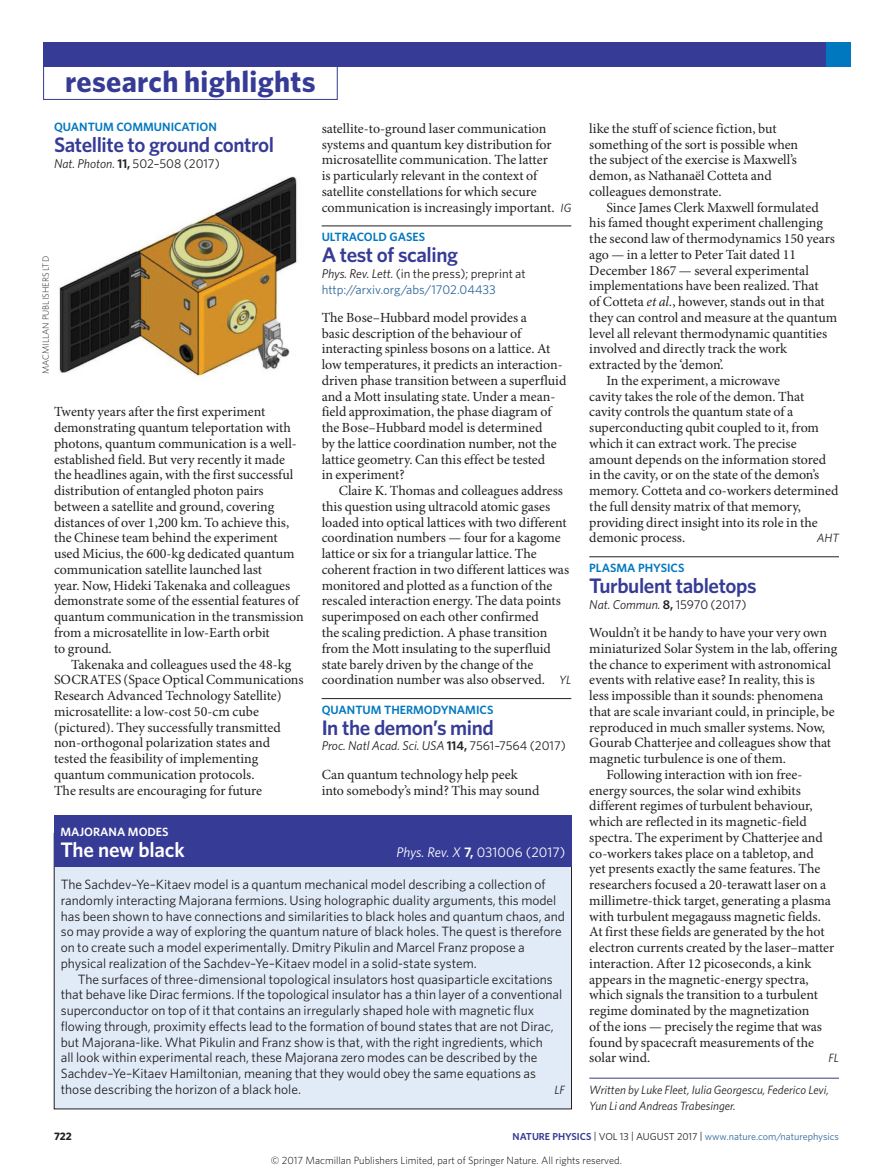
<style>
.page{position:relative;width:893px;height:1174px;background:#fff}
.page>*{position:absolute;margin:0;border:0;box-sizing:border-box;transform-origin:0 0}
.t1{font:700 30px "Whitney";letter-spacing:.01em;color:#363b95}
.Title{font:600 21px "Whitney";letter-spacing:-.02em;color:#363b95}
.RH_box_title{font:600 21px "Whitney";letter-spacing:-.01em;color:#fff}
.Body_text{font:13.95px/15.8px "Minion Pro";color:#231f20}
.Body_first{font:13.95px/15.8px "Minion Pro";color:#231f20}
.RH_box_title-2{font:13.95px "Whitney";color:#fff}
.Box_body_text{font:13.5px/15.8px "Whitney";color:#231f20}
.Box_body_first{font:13.5px/15.8px "Whitney";color:#231f20}
.Journal_DOI_ref{font:12.75px/15.8px "Whitney";color:#2f679b}
.Journal_DOI_ref-2{font:italic 12.75px "Whitney";color:#231f20}
.Journal_DOI_ref-3{font:12.75px "Whitney";color:#231f20}
.Author_information{font:italic 12px/15.8px "Whitney";color:#231f20}
.Subject_w_rule{font:600 12px "Whitney";color:#0078c0}
.Subject{font:600 12px "Whitney";color:#0078c0}
.RH_box_subject{font:600 12px "Whitney";color:#fff}
.Body_text-2{font:italic 12px "Whitney";color:#231f20}
.Box_body_text-2{font:italic 12px "Whitney";color:#231f20}
.t2{font:700 10.8px "Whitney";color:#231f20}
.t3{font:300 10.5px "Whitney";color:#000}
.t4{font:10.2px "Whitney";color:#2f679b}
.Picture_credit{font:9px "Whitney Light 2";color:#231f20}
.s1{font-style:italic}
.s2{font-weight:600}
.s3{font-family:"Whitney";font-style:italic;font-size:12px}
.s4{font-style:italic;color:#231f20}
.s5{color:#231f20}
.s6{font-weight:600;font-style:normal}
.s7{font-style:normal}
.s8{font-weight:600;color:#363b95}
</style>
<div class="page">
<div style="left:43px;top:66px;width:295px;height:34px;border:1px solid #363b95"></div>
<div style="left:43px;top:43px;width:806px;height:24px;background:#363b95"></div>
<div style="left:826px;top:43px;width:24px;height:24px;background:#0078c0"></div>
<hr style="left:322px;top:226px;width:249px;height:1px;background:#231f20">
<hr style="left:322px;top:698px;width:249px;height:1px;background:#231f20">
<hr style="left:589px;top:556px;width:250px;height:1px;background:#231f20">
<hr style="left:589px;top:1078px;width:250px;height:1px;background:#363b95">
<div style="left:54px;top:833px;width:517px;height:276px;background:#e1ebf7"></div>
<div style="left:54px;top:815px;width:518px;height:52px;background:#363b95"></div>
<img style="left:58px;top:176px;width:240px;height:201px">
<h1 class="t1" style="left:65px;top:61px;width:252px">research highlights</h1>
<p class="Subject" style="left:54px;top:119px;width:164px">QUANTUM COMMUNICATION</p>
<p class="Title" style="left:54px;top:131px;width:222px">Satellite to ground control</p>
<p class="Journal_DOI_ref-3" style="left:54px;top:155px;width:167px"><span class="s1">Nat. Photon.</span> <span class="s2">11,</span> 502–508 (2017)</p>
<p class="Body_text" style="left:322px;top:121px;width:251px">satellite-to-ground laser communication systems and quantum key distribution for microsatellite communication. The latter<br>is particularly relevant in the context of satellite constellations for which secure communication is increasingly important. <span class="s3">IG</span></p>
<p class="Subject_w_rule" style="left:322px;top:229px;width:105px">ULTRACOLD GASES</p>
<p class="Title" style="left:322px;top:241px;width:138px">A test of scaling</p>
<p class="Journal_DOI_ref" style="left:322px;top:265px;width:205px"><span class="s4">Phys. Rev. Lett.</span> <span class="s5">(in the press); preprint at </span>http://arxiv.org/abs/1702.04433</p>
<p class="Body_first" style="left:322px;top:310px;width:246px">The Bose–Hubbard model provides a<br>basic description of the behaviour of interacting spinless bosons on a lattice. At low temperatures, it predicts an interaction&shy;driven phase transition between a superfluid and a Mott insulating state. Under a mean&shy;field approximation, the phase diagram of the Bose–Hubbard model is determined<br>by the lattice coordination number, not the lattice geometry. Can this effect be tested<br>in experiment?</p>
<p class="Body_text" style="left:322px;top:483px;width:251px;text-indent:17px">Claire K. Thomas and colleagues address this question using ultracold atomic gases loaded into optical lattices with two different coordination numbers — four for a kagome lattice or six for a triangular lattice. The coherent fraction in two different lattices was monitored and plotted as a function of the rescaled interaction energy. The data points superimposed on each other confirmed<br>the scaling prediction. A phase transition from the Mott insulating to the superfluid state barely driven by the change of the coordination number was also observed. <span class="s3">YL</span></p>
<p class="Subject_w_rule" style="left:322px;top:701px;width:173px">QUANTUM THERMODYNAMICS</p>
<p class="Title" style="left:322px;top:713px;width:174px">In the demon’s mind</p>
<p class="Journal_DOI_ref-2" style="left:322px;top:737px;width:246px">Proc. Natl Acad. Sci. USA <span class="s6">114,</span> <span class="s7">7561–7564 (2017)</span></p>
<p class="Body_first" style="left:322px;top:767px;width:219px">Can quantum technology help peek into somebody’s mind? This may sound</p>
<p class="Picture_credit" style="left:40px;top:374px;width:119px;rotate:-90deg">MACMILLAN PUBLISHERS LTD</p>
<p class="Body_first" style="left:54px;top:404px;width:251px">Twenty years after the first experiment demonstrating quantum teleportation with photons, quantum communication is a well&shy;established field. But very recently it made the headlines again, with the first successful distribution of entangled photon pairs between a satellite and ground, covering distances of over 1,200 km. To achieve this, the Chinese team behind the experiment used Micius, the 600-kg dedicated quantum communication satellite launched last<br>year. Now, Hideki Takenaka and colleagues demonstrate some of the essential features of quantum communication in the transmission from a microsatellite in low-Earth orbit<br>to ground.</p>
<p class="Body_text" style="left:54px;top:656px;width:251px;text-indent:17px">Takenaka and colleagues used the 48-kg SOCRATES (Space Optical Communications Research Advanced Technology Satellite) microsatellite: a low-cost 50-cm cube (pictured). They successfully transmitted non-orthogonal polarization states and tested the feasibility of implementing quantum communication protocols.<br>The results are encouraging for future</p>
<p class="RH_box_subject" style="left:60px;top:823px;width:110px">MAJORANA MODES</p>
<p class="RH_box_title" style="left:60px;top:835px;width:126px">The new black</p>
<p class="RH_box_title-2" style="left:396px;top:842px;width:170px"><span class="s1">Phys. Rev. X</span> <span class="s2">7,</span> 031006 (2017)</p>
<p class="Box_body_first" style="left:61px;top:876px;width:506px">The Sachdev–Ye–Kitaev model is a quantum mechanical model describing a collection of randomly interacting Majorana fermions. Using holographic duality arguments, this model has been shown to have connections and similarities to black holes and quantum chaos, and so may provide a way of exploring the quantum nature of black holes. The quest is therefore on to create such a model experimentally. Dmitry Pikulin and Marcel Franz propose a physical realization of the Sachdev–Ye–Kitaev model in a solid-state system.</p>
<p class="Box_body_text" style="left:61px;top:970px;width:503px;text-indent:17px">The surfaces of three-dimensional topological insulators host quasiparticle excitations that behave like Dirac fermions. If the topological insulator has a thin layer of a conventional superconductor on top of it that contains an irregularly shaped hole with magnetic flux flowing through, proximity effects lead to the formation of bound states that are not Dirac, but Majorana-like. What Pikulin and Franz show is that, with the right ingredients, which<br>all look within experimental reach, these Majorana zero modes can be described by the Sachdev–Ye–Kitaev Hamiltonian, meaning that they would obey the same equations as those describing the horizon of a black hole.</p>
<p class="Box_body_text-2" style="left:554px;top:1081px;width:12px">LF</p>
<p class="Body_first" style="left:589px;top:121px;width:210px">like the stuff of science fiction, but something of the sort is possible when the subject of the exercise is Maxwell’s demon, as Nathanaël Cotteta and colleagues demonstrate.</p>
<p class="Body_text" style="left:589px;top:200px;width:249px;text-indent:17px">Since James Clerk Maxwell formulated his famed thought experiment challenging the second law of thermodynamics 150 years ago — in a letter to Peter Tait dated 11<br>December 1867 — several experimental implementations have been realized. That<br>of Cotteta <span class="s1">et al.</span>, however, stands out in that they can control and measure at the quantum level all relevant thermodynamic quantities involved and directly track the work extracted by the ‘demon’.</p>
<p class="Body_text" style="left:589px;top:373px;width:251px;text-indent:17px">In the experiment, a microwave<br>cavity takes the role of the demon. That cavity controls the quantum state of a superconducting qubit coupled to it, from which it can extract work. The precise amount depends on the information stored in the cavity, or on the state of the demon’s memory. Cotteta and co-workers determined the full density matrix of that memory, providing direct insight into its role in the demonic process.</p>
<p class="Body_text-2" style="left:817px;top:530px;width:24px">AHT</p>
<p class="Subject_w_rule" style="left:589px;top:560px;width:97px">PLASMA PHYSICS</p>
<p class="Title" style="left:589px;top:571px;width:169px">Turbulent tabletops</p>
<p class="Journal_DOI_ref-2" style="left:589px;top:596px;width:159px">Nat. Commun. <span class="s6">8,</span> <span class="s7">15970 (2017)</span></p>
<p class="Body_first" style="left:589px;top:625px;width:249px">Wouldn’t it be handy to have your very own miniaturized Solar System in the lab, offering the chance to experiment with astronomical events with relative ease? In reality, this is less impossible than it sounds: phenomena that are scale invariant could, in principle, be reproduced in much smaller systems. Now, Gourab Chatterjee and colleagues show that magnetic turbulence is one of them.</p>
<p class="Body_text" style="left:589px;top:767px;width:247px;text-indent:17px">Following interaction with ion free&shy;energy sources, the solar wind exhibits different regimes of turbulent behaviour, which are reflected in its magnetic-field spectra. The experiment by Chatterjee and co-workers takes place on a tabletop, and<br>yet presents exactly the same features. The researchers focused a 20-terawatt laser on a millimetre-thick target, generating a plasma with turbulent megagauss magnetic fields.<br>At first these fields are generated by the hot electron currents created by the laser–matter interaction. After 12 picoseconds, a kink appears in the magnetic-energy spectra, which signals the transition to a turbulent regime dominated by the magnetization<br>of the ions — precisely the regime that was found by spacecraft measurements of the solar wind.</p>
<p class="Body_text-2" style="left:828px;top:1050px;width:12px">FL</p>
<p class="Author_information" style="left:589px;top:1081px;width:241px">Written by Luke Fleet, Iulia Georgescu, Federico Levi,<br>Yun Li and Andreas Trabesinger.</p>
<p class="t2" style="left:54px;top:1129px;width:19px">722</p>
<p class="t4" style="left:513px;top:1129px;width:328px"><span class="s8">NATURE PHYSICS</span> <span class="s5">| VOL 13 | AUGUST 2017 |</span> www.nature.com/naturephysics</p>
<p class="t3" style="left:271px;top:1153px;width:352px">© 2017 Macmillan Publishers Limited, part of Springer Nature. All rights reserved.</p>
</div>
